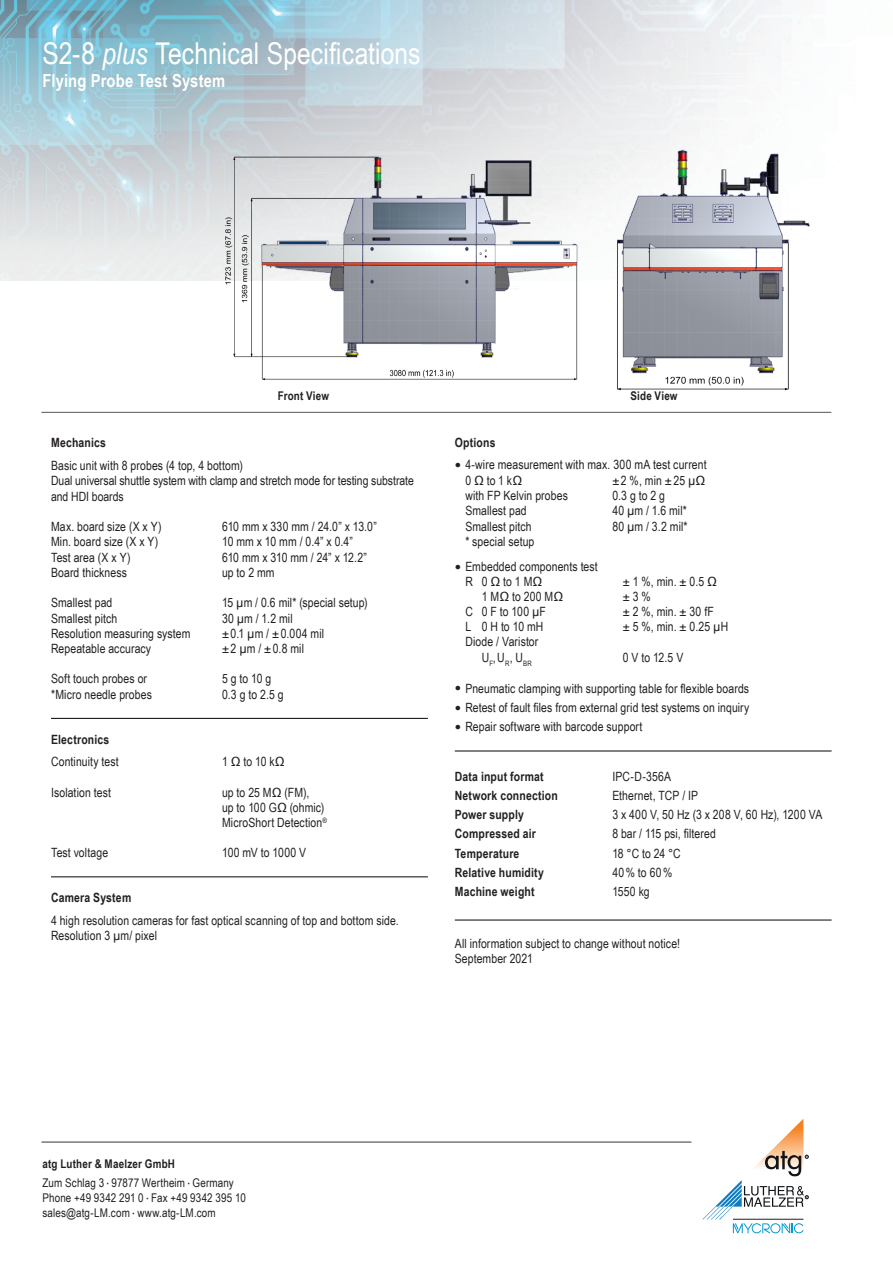
<style>
.page{position:relative;width:893px;height:1263px;background:#fff}
.page>*{position:absolute;margin:0;border:0;box-sizing:border-box;transform-origin:0 0}
.t1{font:30px "Arial Narrow";letter-spacing:.005em;color:#fff}
._01C_Front_Headline{font:700 18px "Arial Narrow";letter-spacing:.01em;color:#fff}
.heading_2{font:12.75px/15.3px "Arial Narrow";letter-spacing:.01em;color:#231f20}
.t2{font:700 12.75px "Arial Narrow";letter-spacing:.015em;color:#231f20}
.heading_2-2{font:12.75px "Arial Narrow";letter-spacing:-.015em;color:#231f20}
.t3{font:12px/15px "Arial Narrow";letter-spacing:.01em;color:#231f20}
.t4{font:700 12px "Arial Narrow";letter-spacing:.02em;color:#231f20}
.s1{font-style:italic}
.s2{font-size:10.5px}
.s3{font-size:6.9px}
</style>
<div class="page">
<img style="left:0;top:0;width:800px;height:281px">
<hr style="left:51px;top:718px;width:377px;height:1px;background:#231f20">
<hr style="left:51px;top:876px;width:377px;height:1px;background:#231f20">
<hr style="left:455px;top:750px;width:377px;height:1px;background:#231f20">
<hr style="left:455px;top:919px;width:377px;height:1px;background:#231f20">
<hr style="left:42px;top:1141px;width:649px;height:2px;background:#69696c">
<svg style="left:702px;top:1119px;width:106px;height:115px"></svg>
<hr style="left:42px;top:412px;width:789px;height:1px;background:#69696c">
<img style="left:222px;top:149px;width:361px;height:232px">
<img style="left:609px;top:149px;width:201px;height:242px">
<p class="t1" style="left:43px;top:32px;width:380px">S2-8 <span class="s1">plus</span> Technical Specifications</p>
<p class="_01C_Front_Headline" style="left:43px;top:67px;width:184px">Flying Probe Test System</p>
<p class="t4" style="left:278px;top:387px;width:53px">Front View</p>
<p class="t4" style="left:630px;top:387px;width:49px">Side View</p>
<p class="t2" style="left:51px;top:433px;width:57px">Mechanics</p>
<p class="heading_2" style="left:51px;top:457px;width:193px">Basic unit with 8 probes (4 top, 4 bottom)</p>
<p class="heading_2" style="left:51px;top:473px;width:364px">Dual universal shuttle system with clamp and stretch mode for testing substrate and HDI boards</p>
<p class="heading_2" style="left:51px;top:518px;width:112px">Max. board size (X x Y)</p>
<p class="heading_2" style="left:222px;top:518px;width:156px">610 mm x 330 mm / 24.0” x 13.0”</p>
<p class="heading_2" style="left:51px;top:534px;width:109px">Min. board size (X x Y)</p>
<p class="heading_2" style="left:222px;top:534px;width:132px">10 mm x 10 mm / 0.4” x 0.4”</p>
<p class="heading_2" style="left:51px;top:549px;width:81px">Test area (X x Y)</p>
<p class="heading_2-2" style="left:222px;top:548px;width:147px">610 mm x 310 mm / 24” x 12.2”</p>
<p class="heading_2" style="left:51px;top:564px;width:78px">Board thickness</p>
<p class="heading_2" style="left:222px;top:564px;width:54px">up to 2 mm</p>
<p class="heading_2" style="left:51px;top:595px;width:63px">Smallest pad</p>
<p class="heading_2" style="left:222px;top:595px;width:147px">15 µm / 0.6 mil* (special setup)</p>
<p class="heading_2" style="left:51px;top:610px;width:68px">Smallest pitch</p>
<p class="heading_2" style="left:222px;top:610px;width:72px">30 µm / 1.2 mil</p>
<p class="heading_2" style="left:51px;top:625px;width:141px">Resolution measuring system</p>
<p class="heading_2" style="left:222px;top:625px;width:104px">±0.1 µm / ±0.004 mil</p>
<p class="heading_2" style="left:51px;top:640px;width:102px">Repeatable accuracy</p>
<p class="heading_2" style="left:222px;top:640px;width:83px">±2 µm / ±0.8 mil</p>
<p class="heading_2" style="left:51px;top:671px;width:98px">Soft touch probes or</p>
<p class="heading_2" style="left:222px;top:671px;width:51px">5 g to 10 g</p>
<p class="heading_2" style="left:51px;top:686px;width:102px">*Micro needle probes</p>
<p class="heading_2" style="left:222px;top:686px;width:63px">0.3 g to 2.5 g</p>
<p class="t2" style="left:51px;top:729px;width:60px">Electronics</p>
<p class="heading_2" style="left:51px;top:754px;width:69px">Continuity test</p>
<p class="heading_2" style="left:222px;top:754px;width:64px">1 Ω to 10 kΩ</p>
<p class="heading_2" style="left:51px;top:784px;width:61px">Isolation test</p>
<p class="heading_2" style="left:222px;top:784px;width:89px">up to 25 MΩ (FM),</p>
<p class="heading_2" style="left:222px;top:799px;width:104px">up to 100 GΩ (ohmic)</p>
<p class="heading_2" style="left:222px;top:814px;width:107px">MicroShort Detection<sup>®</sup></p>
<p class="heading_2" style="left:51px;top:844px;width:59px">Test voltage</p>
<p class="heading_2" style="left:222px;top:844px;width:86px">100 mV to 1000 V</p>
<p class="t2" style="left:51px;top:888px;width:82px">Camera System</p>
<p class="heading_2" style="left:51px;top:912px;width:349px">4 high resolution cameras for fast optical scanning of top and bottom side.<br>Resolution 3 µm/ pixel</p>
<p class="t2" style="left:455px;top:433px;width:42px">Options</p>
<p class="heading_2" style="left:455px;top:457px;width:253px"><span class="s2">●</span> 4-wire measurement with max. 300 mA test current</p>
<p class="heading_2" style="left:465px;top:472px;width:58px">0 Ω to 1 kΩ</p>
<p class="heading_2" style="left:612px;top:472px;width:94px">±2 %, min ±25 µΩ</p>
<p class="heading_2" style="left:465px;top:487px;width:104px">with FP Kelvin probes</p>
<p class="heading_2" style="left:612px;top:487px;width:54px">0.3 g to 2 g</p>
<p class="heading_2" style="left:465px;top:503px;width:63px">Smallest pad</p>
<p class="heading_2" style="left:612px;top:503px;width:76px">40 µm / 1.6 mil*</p>
<p class="heading_2" style="left:465px;top:518px;width:68px">Smallest pitch</p>
<p class="heading_2" style="left:612px;top:518px;width:77px">80 µm / 3.2 mil*</p>
<p class="heading_2" style="left:465px;top:533px;width:71px">* special setup</p>
<p class="heading_2" style="left:455px;top:559px;width:144px"><span class="s2">●</span> Embedded components test</p>
<p class="heading_2" style="left:465px;top:574px;width:78px">R 0 Ω to 1 MΩ</p>
<p class="heading_2" style="left:623px;top:574px;width:96px">± 1 %, min. ± 0.5 Ω</p>
<p class="heading_2" style="left:482px;top:589px;width:83px">1 MΩ to 200 MΩ</p>
<p class="heading_2" style="left:623px;top:589px;width:29px">± 3 %</p>
<p class="heading_2" style="left:465px;top:604px;width:82px">C 0 F to 100 µF</p>
<p class="heading_2" style="left:623px;top:604px;width:93px">± 2 %, min. ± 30 fF</p>
<p class="heading_2" style="left:465px;top:619px;width:80px">L 0 H to 10 mH</p>
<p class="heading_2" style="left:623px;top:619px;width:107px">± 5 %, min. ± 0.25 µH</p>
<p class="heading_2" style="left:465px;top:634px;width:75px">Diode / Varistor</p>
<p class="heading_2" style="left:482px;top:649px;width:52px">U<sub>F</sub>,U<sub>R</sub>, U<sub>BR</sub></p>
<p class="heading_2" style="left:623px;top:649px;width:62px">0 V to 12.5 V</p>
<p class="heading_2" style="left:455px;top:680px;width:296px"><span class="s2">●</span> Pneumatic clamping with supporting table for flexible boards</p>
<p class="heading_2" style="left:455px;top:699px;width:296px"><span class="s2">●</span> Retest of fault files from external grid test systems on inquiry</p>
<p class="heading_2" style="left:455px;top:719px;width:189px"><span class="s2">●</span> Repair software with barcode support</p>
<p class="t2" style="left:455px;top:766px;width:90px">Data input format</p>
<p class="heading_2" style="left:612px;top:768px;width:60px">IPC-D-356A</p>
<p class="t2" style="left:455px;top:786px;width:105px">Network connection</p>
<p class="heading_2" style="left:612px;top:787px;width:87px">Ethernet, TCP / IP</p>
<p class="t2" style="left:455px;top:805px;width:71px">Power supply</p>
<p class="heading_2" style="left:612px;top:806px;width:211px">3 x 400 V, 50 Hz (3 x 208 V, 60 Hz), 1200 VA</p>
<p class="t2" style="left:455px;top:824px;width:83px">Compressed air</p>
<p class="heading_2" style="left:612px;top:826px;width:105px">8 bar / 115 psi, filtered</p>
<p class="t2" style="left:455px;top:843px;width:66px">Temperature</p>
<p class="heading_2" style="left:612px;top:845px;width:70px">18 °C to 24 °C</p>
<p class="t2" style="left:455px;top:863px;width:91px">Relative humidity</p>
<p class="heading_2" style="left:612px;top:864px;width:62px">40% to 60%</p>
<p class="t2" style="left:455px;top:882px;width:81px">Machine weight</p>
<p class="heading_2" style="left:612px;top:883px;width:39px">1550 kg</p>
<p class="heading_2" style="left:455px;top:936px;width:227px">All information subject to change without notice!</p>
<p class="heading_2" style="left:455px;top:951px;width:80px">September 2021</p>
<p class="t4" style="left:43px;top:1154px;width:134px">atg Luther &amp; Maelzer GmbH</p>
<p class="t3" style="left:43px;top:1175px;width:193px">Zum Schlag 3 <span class="s3">•</span> 97877 Wertheim <span class="s3">•</span> Germany</p>
<p class="t3" style="left:43px;top:1190px;width:205px">Phone +49 9342 291 0 <span class="s3">•</span> Fax +49 9342 395 10 sales@atg-LM.com <span class="s3">•</span> www.atg-LM.com</p>
</div>
